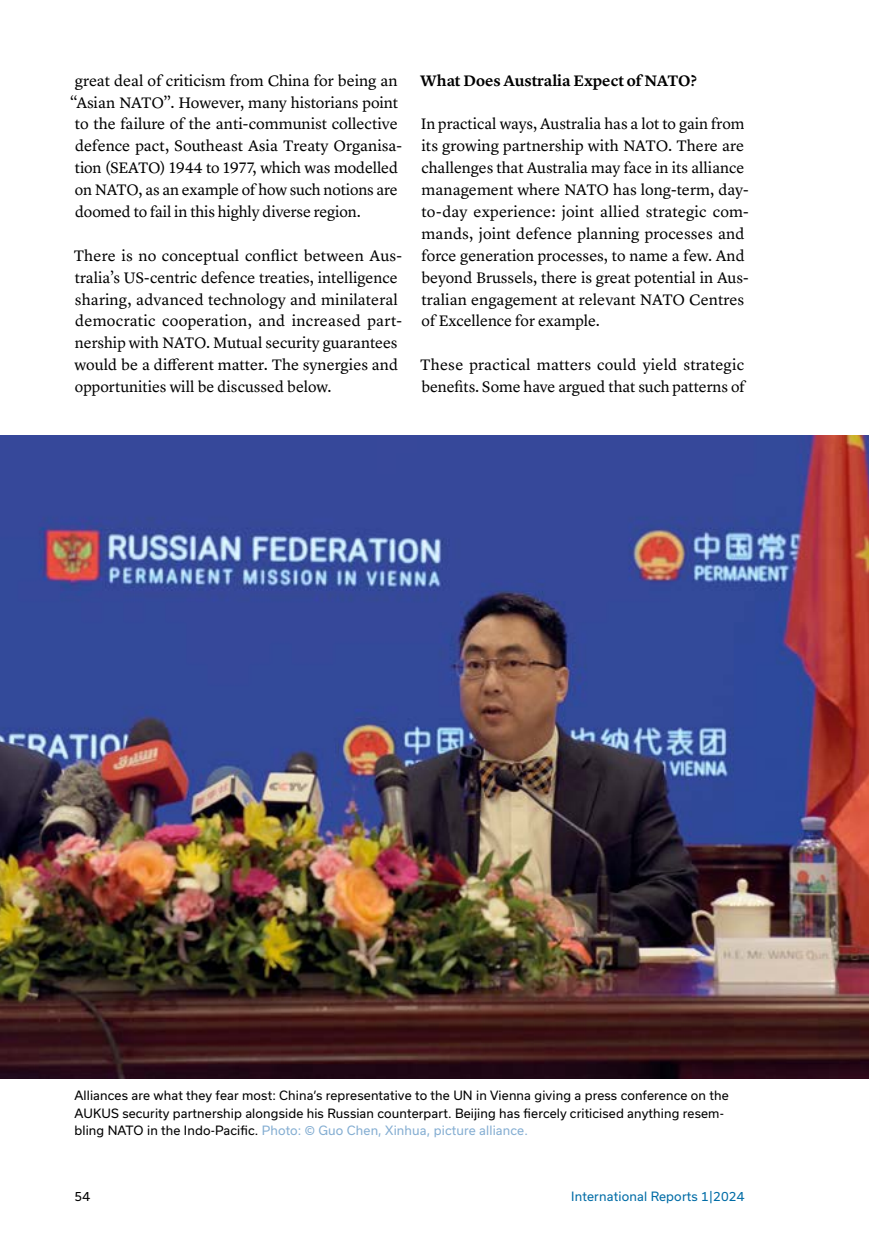
<style>
.page{position:relative;width:869px;height:1246px;background:#fff}
.page>*{position:absolute;margin:0;border:0;box-sizing:border-box;transform-origin:0 0}
.t1{font:15.75px/21.9px "Lyon Text";color:#000}
.t2{font:600 15.75px "Lyon Text";color:#000}
.t3{font:12.25px/17.5px "Usual";letter-spacing:.01em;color:#000}
.t4{font:12.25px "Usual";letter-spacing:.015em;color:#006ca6}
.s1{color:#85aed2}
</style>
<div class="page">
<img style="left:0;top:436px;width:868px;height:642px">
<p class="t1" style="left:75px;top:68px;width:324px">great deal of criticism from China for being an</p>
<p class="t1" style="left:70px;top:90px;width:330px">“Asian NATO”. However, many historians point</p>
<p class="t1" style="left:75px;top:112px;width:324px">to the failure of the anti-communist collective</p>
<p class="t1" style="left:75px;top:134px;width:328px">defence pact, Southeast Asia Treaty Organisa-</p>
<p class="t1" style="left:75px;top:156px;width:324px">tion (SEATO) 1944 to 1977, which was modelled</p>
<p class="t1" style="left:75px;top:178px;width:324px">on NATO, as an example of how such notions are</p>
<p class="t1" style="left:75px;top:199px;width:287px">doomed to fail in this highly diverse region.</p>
<p class="t1" style="left:74px;top:243px;width:330px">There is no conceptual conflict between Aus&shy;tralia’s US-centric defence treaties, intelligence sharing, advanced technology and minilateral democratic cooperation, and increased part&shy;nership with NATO. Mutual security guarantees would be a different matter. The synergies and opportunities will be discussed below.</p>
<p class="t2" style="left:420px;top:68px;width:278px">What Does Australia Expect of NATO?</p>
<p class="t1" style="left:420px;top:112px;width:329px">In practical ways, Australia has a lot to gain from its growing partnership with NATO. There are challenges that Australia may face in its alliance management where NATO has long-term, day&shy;to-day experience: joint allied strategic com&shy;mands, joint defence planning processes and force generation processes, to name a few. And beyond Brussels, there is great potential in Aus&shy;tralian engagement at relevant NATO Centres of Excellence for example.</p>
<p class="t1" style="left:420px;top:353px;width:326px">These practical matters could yield strategic benefits. Some have argued that such patterns of</p>
<p class="t3" style="left:74px;top:1086px;width:655px">Alliances are what they fear most: China’s representative to the UN in Vienna giving a press conference on the<br>AUKUS security partnership alongside his Russian counterpart. Beijing has fiercely criticised anything resem&shy;bling NATO in the Indo-Pacific. <span class="s1">Photo: © Guo Chen, Xinhua, picture alliance.</span></p>
<p class="t3" style="left:75px;top:1186px;width:17px">54</p>
<p class="t4" style="left:571px;top:1188px;width:174px">International Reports 1|2024</p>
</div>
